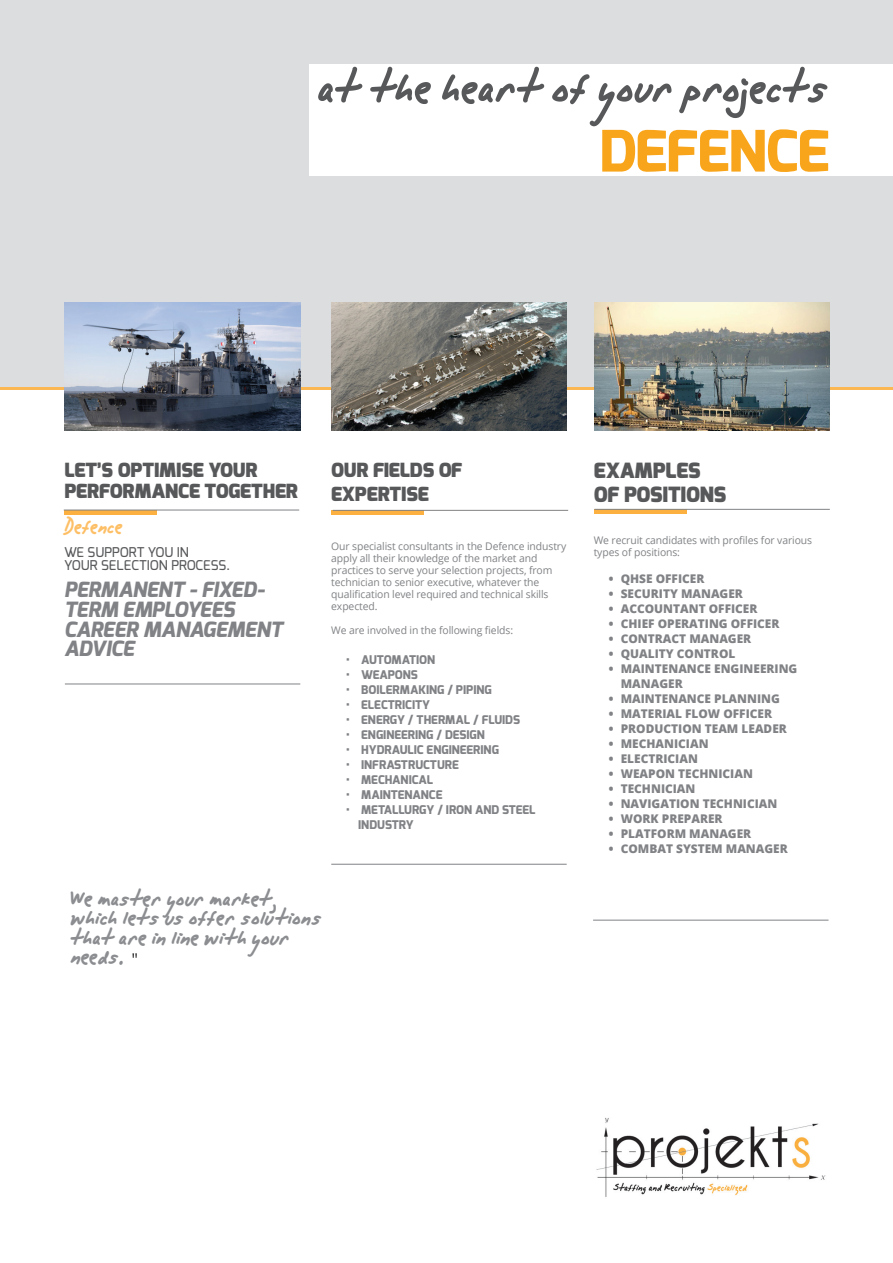
<style>
.page{position:relative;width:893px;height:1263px;background:#fff}
.page>*{position:absolute;margin:0;border:0;box-sizing:border-box;transform-origin:0 0}
.t1{font:66px "Alpha Mack AOE";color:#57585a}
.t2{font:800 57px "Exo";letter-spacing:-.02em;color:#f9a51b}
.t3{font:33px "Alpha Mack AOE";color:#8b8d90}
.t4{font:30px "Alpha Mack AOE";color:#fdbf66}
.t5{font:italic 800 21px/19.5px "Exo";letter-spacing:-.01em;color:#808285}
.t6{font:900 21px/24px "Exo";letter-spacing:-.01em;color:#57585a}
.t7{font:900 19.5px/24px "Exo";letter-spacing:-.01em;color:#57585a}
.t8{font:500 13.5px/13.5px "Exo";color:#57585a}
.t9{font:800 12px/15px "Open Sans";color:#808285}
.t10{font:800 12px/15px "Exo";color:#808285}
.t11{font:10.5px/12px "Open Sans";letter-spacing:-.01em;color:#808285}
</style>
<div class="page">
<div style="left:0;top:0;width:893px;height:387px;background:#dcdddf"></div>
<div style="left:309px;top:64px;width:584px;height:112px;background:#fff"></div>
<hr style="left:0;top:387px;width:893px;height:3px;background:#fbb03f">
<img style="left:331px;top:302px;width:236px;height:128px">
<img style="left:594px;top:302px;width:236px;height:128px">
<img style="left:64px;top:302px;width:236px;height:128px">
<div style="left:64px;top:510px;width:93px;height:5px;background:#fbb03f"></div>
<div style="left:331px;top:510px;width:93px;height:5px;background:#fbb03f"></div>
<div style="left:594px;top:509px;width:93px;height:5px;background:#fbb03f"></div>
<hr style="left:331px;top:864px;width:236px;height:1px;background:#808285">
<hr style="left:593px;top:920px;width:235px;height:1px;background:#808285">
<hr style="left:65px;top:684px;width:235px;height:1px;background:#808285">
<svg style="left:132px;top:953px;width:5px;height:5px"></svg>
<hr style="left:333px;top:510px;width:235px;height:1px;background:#808285">
<hr style="left:64px;top:510px;width:235px;height:1px;background:#808285">
<hr style="left:594px;top:509px;width:236px;height:1px;background:#808285">
<img style="left:596px;top:1117px;width:230px;height:80px">
<h1 class="t1" style="left:318px;top:47px;width:512px">at the heart of your projects</h1>
<h2 class="t2" style="left:599px;top:114px;width:232px">DEFENCE</h2>
<h3 class="t7" style="left:64px;top:460px;width:235px;line-height:21px">LET’S OPTIMISE YOUR<br>PERFORMANCE TOGETHER</h3>
<h3 class="t4" style="left:65px;top:508px;width:59px">Defence</h3>
<p class="t8" style="left:64px;top:545px;width:167px">WE SUPPORT YOU IN<br>YOUR SELECTION PROCESS.</p>
<h3 class="t5" style="left:64px;top:580px;width:220px">PERMANENT - FIXED-<br>TERM EMPLOYEES<br>CAREER MANAGEMENT<br>ADVICE</h3>
<h3 class="t7" style="left:331px;top:459px;width:133px">OUR FIELDS OF<br>EXPERTISE</h3>
<h3 class="t6" style="left:594px;top:459px;width:134px">EXAMPLES<br>OF POSITIONS</h3>
<p class="t11" style="left:331px;top:540px;width:236px">Our specialist consultants in the Defence industry apply all their knowledge of the market and practices to serve your selection projects, from technician to senior executive, whatever the qualification level required and technical skills expected.</p>
<p class="t11" style="left:331px;top:624px;width:183px">We are involved in the following fields:</p>
<p class="t10" style="left:346px;top:653px;width:90px">• AUTOMATION</p>
<p class="t10" style="left:346px;top:668px;width:73px">• WEAPONS</p>
<p class="t10" style="left:346px;top:683px;width:147px">• BOILERMAKING / PIPING</p>
<p class="t10" style="left:346px;top:698px;width:85px">• ELECTRICITY</p>
<p class="t10" style="left:346px;top:713px;width:175px">• ENERGY / THERMAL / FLUIDS</p>
<p class="t10" style="left:346px;top:728px;width:140px">• ENGINEERING / DESIGN</p>
<p class="t10" style="left:346px;top:743px;width:154px">• HYDRAULIC ENGINEERING</p>
<p class="t10" style="left:346px;top:758px;width:114px">• INFRASTRUCTURE</p>
<p class="t10" style="left:346px;top:773px;width:88px">• MECHANICAL</p>
<p class="t10" style="left:346px;top:788px;width:98px">• MAINTENANCE</p>
<p class="t10" style="left:358px;top:803px;width:179px;text-indent:-12px">• METALLURGY / IRON AND STEEL<br>INDUSTRY</p>
<p class="t11" style="left:594px;top:534px;width:220px">We recruit candidates with profiles for various types of positions:</p>
<p class="t9" style="left:609px;top:570px;width:97px">• QHSE OFFICER</p>
<p class="t9" style="left:609px;top:585px;width:136px">• SECURITY MANAGER</p>
<p class="t9" style="left:609px;top:600px;width:150px">• ACCOUNTANT OFFICER</p>
<p class="t9" style="left:609px;top:615px;width:172px">• CHIEF OPERATING OFFICER</p>
<p class="t9" style="left:609px;top:630px;width:144px">• CONTRACT MANAGER</p>
<p class="t9" style="left:609px;top:645px;width:128px">• QUALITY CONTROL</p>
<p class="t9" style="left:621px;top:660px;width:178px;text-indent:-12px">• MAINTENANCE ENGINEERING<br>MANAGER</p>
<p class="t9" style="left:609px;top:690px;width:173px">• MAINTENANCE PLANNING</p>
<p class="t9" style="left:609px;top:705px;width:165px">• MATERIAL FLOW OFFICER</p>
<p class="t9" style="left:609px;top:720px;width:180px">• PRODUCTION TEAM LEADER</p>
<p class="t9" style="left:609px;top:735px;width:101px">• MECHANICIAN</p>
<p class="t9" style="left:609px;top:750px;width:91px">• ELECTRICIAN</p>
<p class="t9" style="left:609px;top:765px;width:146px">• WEAPON TECHNICIAN</p>
<p class="t9" style="left:609px;top:780px;width:88px">• TECHNICIAN</p>
<p class="t9" style="left:609px;top:795px;width:170px">• NAVIGATION TECHNICIAN</p>
<p class="t9" style="left:609px;top:810px;width:115px">• WORK PREPARER</p>
<p class="t9" style="left:609px;top:825px;width:144px">• PLATFORM MANAGER</p>
<p class="t9" style="left:609px;top:840px;width:181px">• COMBAT SYSTEM MANAGER</p>
<h3 class="t3" style="left:71px;top:878px;width:208px">We master your market,</h3>
<h3 class="t3" style="left:71px;top:898px;width:253px">which lets us offer solutions</h3>
<h3 class="t3" style="left:71px;top:917px;width:221px">that are in line with your</h3>
<h3 class="t3" style="left:71px;top:937px;width:54px">needs.</h3>
</div>
